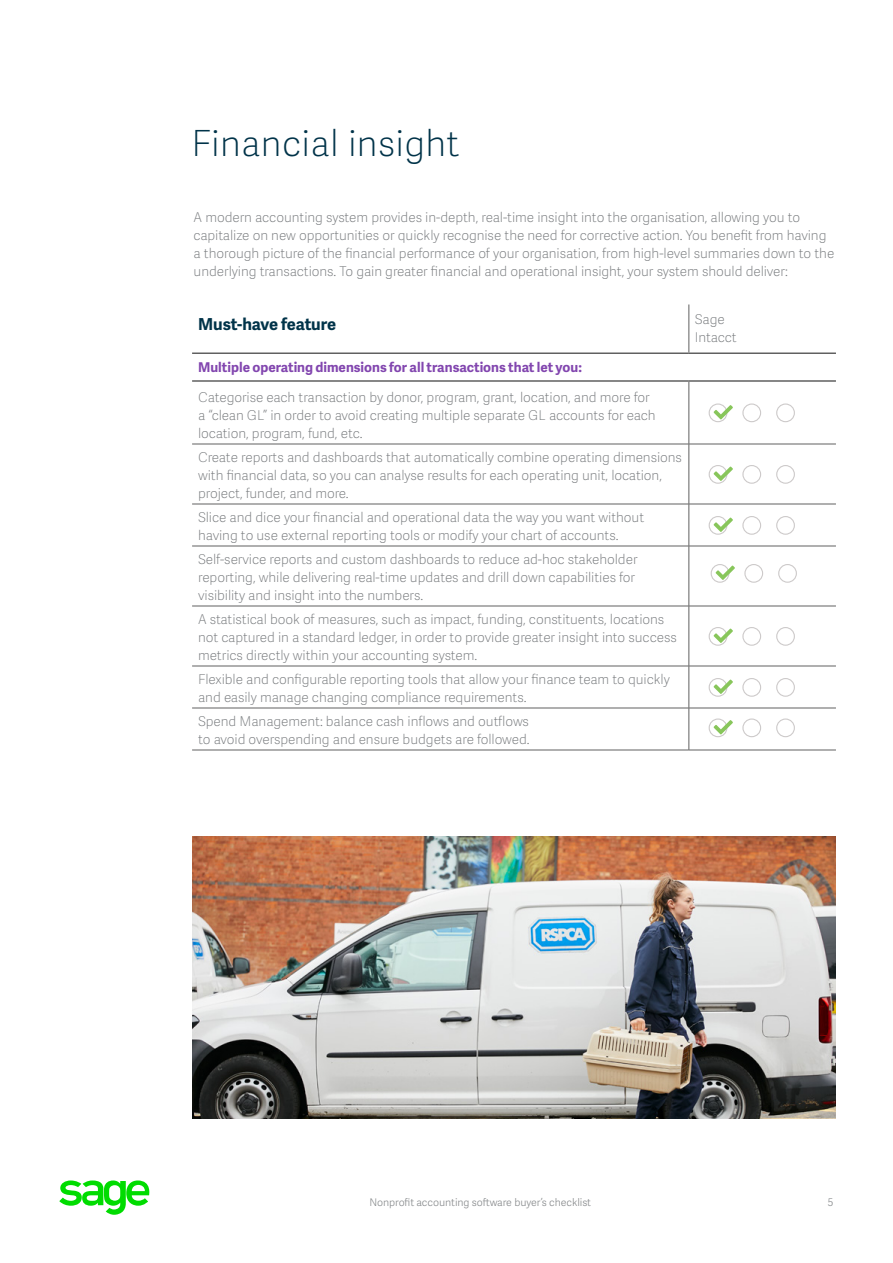
<style>
.page{position:relative;width:893px;height:1263px;background:#fff}
.page>*{position:absolute;margin:0;border:0;box-sizing:border-box;transform-origin:0 0}
.Chapter_SubHead{font:36px "Adelle Sans SAGE Th";letter-spacing:.01em;color:#003349}
.Intro_Bold_SubHead_1{font:700 16.5px "Adelle Sans SAGE";letter-spacing:-.01em;color:#003349}
.Body_Copy{font:13.5px/18px "Adelle Sans SAGE Th";letter-spacing:-.005em;color:#75787b}
.Body_Bold_SubHead_2{font:700 13.5px "Adelle Sans SAGE";color:#8246af}
.Running_Footer_Text{font:10.5px "Adelle Sans SAGE Lt";letter-spacing:-.005em;color:#888b8d}
</style>
<div class="page">
<svg style="left:59px;top:1181px;width:91px;height:34px"></svg>
<hr style="left:688px;top:304px;width:1px;height:48px;background:#606060">
<hr style="left:192px;top:750px;width:496px;height:1px;background:#606060">
<hr style="left:688px;top:750px;width:148px;height:1px;background:#606060">
<hr style="left:192px;top:352px;width:496px;height:2px;background:#606060">
<hr style="left:688px;top:352px;width:148px;height:2px;background:#606060">
<hr style="left:192px;top:380px;width:496px;height:2px;background:#606060">
<hr style="left:688px;top:380px;width:148px;height:2px;background:#606060">
<hr style="left:192px;top:444px;width:496px;height:1px;background:#606060">
<hr style="left:688px;top:444px;width:148px;height:1px;background:#606060">
<hr style="left:192px;top:504px;width:496px;height:1px;background:#606060">
<hr style="left:688px;top:504px;width:148px;height:1px;background:#606060">
<hr style="left:192px;top:546px;width:496px;height:1px;background:#606060">
<hr style="left:688px;top:546px;width:148px;height:1px;background:#606060">
<hr style="left:192px;top:606px;width:496px;height:1px;background:#606060">
<hr style="left:688px;top:606px;width:148px;height:1px;background:#606060">
<hr style="left:192px;top:666px;width:496px;height:1px;background:#606060">
<hr style="left:688px;top:666px;width:148px;height:1px;background:#606060">
<hr style="left:192px;top:708px;width:496px;height:1px;background:#606060">
<hr style="left:688px;top:708px;width:148px;height:1px;background:#606060">
<hr style="left:688px;top:382px;width:1px;height:62px;background:#606060">
<hr style="left:688px;top:444px;width:1px;height:60px;background:#606060">
<hr style="left:688px;top:504px;width:1px;height:42px;background:#606060">
<hr style="left:688px;top:546px;width:1px;height:60px;background:#606060">
<hr style="left:688px;top:606px;width:1px;height:60px;background:#606060">
<hr style="left:688px;top:666px;width:1px;height:42px;background:#606060">
<hr style="left:688px;top:708px;width:1px;height:42px;background:#606060">
<svg style="left:742px;top:403px;width:19px;height:19px"></svg>
<svg style="left:776px;top:403px;width:19px;height:19px"></svg>
<svg style="left:708px;top:403px;width:24px;height:19px"></svg>
<svg style="left:742px;top:465px;width:19px;height:19px"></svg>
<svg style="left:776px;top:465px;width:19px;height:19px"></svg>
<svg style="left:708px;top:465px;width:24px;height:19px"></svg>
<svg style="left:742px;top:516px;width:19px;height:19px"></svg>
<svg style="left:776px;top:516px;width:19px;height:19px"></svg>
<svg style="left:708px;top:516px;width:24px;height:19px"></svg>
<svg style="left:744px;top:564px;width:19px;height:19px"></svg>
<svg style="left:778px;top:564px;width:18px;height:19px"></svg>
<svg style="left:710px;top:564px;width:24px;height:19px"></svg>
<svg style="left:742px;top:627px;width:19px;height:19px"></svg>
<svg style="left:776px;top:627px;width:19px;height:19px"></svg>
<svg style="left:708px;top:627px;width:24px;height:19px"></svg>
<svg style="left:742px;top:678px;width:19px;height:19px"></svg>
<svg style="left:776px;top:678px;width:19px;height:19px"></svg>
<svg style="left:708px;top:678px;width:24px;height:19px"></svg>
<svg style="left:742px;top:718px;width:19px;height:19px"></svg>
<svg style="left:776px;top:718px;width:19px;height:19px"></svg>
<svg style="left:708px;top:718px;width:24px;height:19px"></svg>
<img style="left:193px;top:837px;width:642px;height:282px">
<p class="Chapter_SubHead" style="left:191px;top:118px;width:270px">Financial insight</p>
<p class="Body_Copy" style="left:194px;top:208px;width:642px">A modern accounting system provides in-depth, real-time insight into the organisation, allowing you to capitalize on new opportunities or quickly recognise the need for corrective action. You benefit from having a thorough picture of the financial performance of your organisation, from high-level summaries down to the underlying transactions. To gain greater financial and operational insight, your system should deliver:</p>
<p class="Intro_Bold_SubHead_1" style="left:198px;top:312px;width:140px">Must-have feature</p>
<p class="Body_Copy" style="left:694px;top:310px;width:43px">Sage<br>Intacct</p>
<p class="Body_Bold_SubHead_2" style="left:198px;top:357px;width:385px">Multiple operating dimensions for all transactions that let you:</p>
<p class="Body_Copy" style="left:198px;top:388px;width:459px">Categorise each transaction by donor, program, grant, location, and more for a “clean GL” in order to avoid creating multiple separate GL accounts for each location, program, fund, etc.</p>
<p class="Body_Copy" style="left:198px;top:448px;width:485px">Create reports and dashboards that automatically combine operating dimensions with financial data, so you can analyse results for each operating unit, location, project, funder, and more.</p>
<p class="Body_Copy" style="left:198px;top:508px;width:447px">Slice and dice your financial and operational data the way you want without having to use external reporting tools or modify your chart of accounts.</p>
<p class="Body_Copy" style="left:198px;top:550px;width:441px">Self-service reports and custom dashboards to reduce ad-hoc stakeholder reporting, while delivering real-time updates and drill down capabilities for visibility and insight into the numbers.</p>
<p class="Body_Copy" style="left:198px;top:610px;width:480px">A statistical book of measures, such as impact, funding, constituents, locations not captured in a standard ledger, in order to provide greater insight into success metrics directly within your accounting system.</p>
<p class="Body_Copy" style="left:198px;top:670px;width:473px">Flexible and configurable reporting tools that allow your finance team to quickly and easily manage changing compliance requirements.</p>
<p class="Body_Copy" style="left:198px;top:712px;width:333px">Spend Management: balance cash inflows and outflows to avoid overspending and ensure budgets are followed.</p>
<p class="Running_Footer_Text" style="left:369px;top:1195px;width:223px">Nonprofit accounting software buyer’s checklist</p>
<p class="Running_Footer_Text" style="left:827px;top:1195px;width:7px">5</p>
</div>
